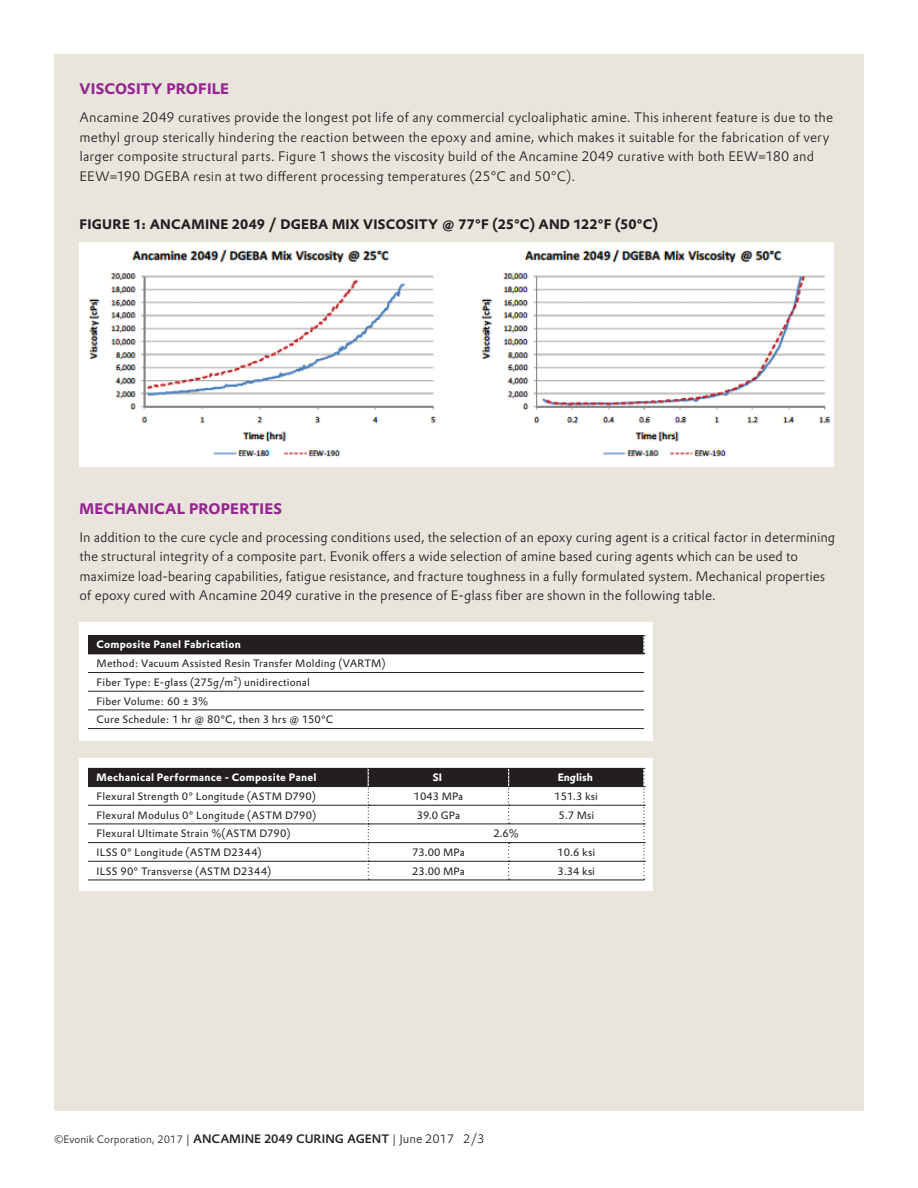
<style>
.page{position:relative;width:918px;height:1188px;background:#fff}
.page>*{position:absolute;margin:0;border:0;box-sizing:border-box;transform-origin:0 0}
.Subhead_Prokyon_10{font:700 15px "Evonik Prokyon";letter-spacing:.01em;color:#95268f}
.Text_Column_Prokyon{font:300 13.5px/19.5px "Evonik Prokyon";letter-spacing:.005em;color:#231f20}
.Text_Column_Prokyon-2{font:700 13.5px "Evonik Prokyon";letter-spacing:.015em;color:#231f20}
.t1{font:10.5px/18.8px "Evonik Prokyon";letter-spacing:.015em;color:#231f20}
.t2{font:300 10.5px "Evonik Prokyon";color:#231f20}
.t3{font:700 10.5px "Evonik Prokyon";letter-spacing:.02em;color:#fff}
.t4{font:700 10.5px "Evonik Prokyon";color:#fff}
.s1{font-weight:700;color:#fff}
.s2{font-size:12px}
.s3{font-weight:500;font-size:12px}
</style>
<div class="page">
<div style="left:54px;top:54px;width:810px;height:1056px;background:#e9e5dd"></div>
<div style="left:80px;top:623px;width:573px;height:118px;background:#fff"></div>
<div style="left:88px;top:635px;width:556px;height:19px;background:#231f20"></div>
<hr style="left:88px;top:654px;width:556px;height:1px;background:#231f20">
<hr style="left:88px;top:672px;width:556px;height:1px;background:#231f20">
<hr style="left:88px;top:691px;width:556px;height:1px;background:#231f20">
<hr style="left:88px;top:710px;width:556px;height:1px;background:#231f20">
<hr style="left:88px;top:728px;width:556px;height:1px;background:#231f20">
<svg style="left:643px;top:635px;width:2px;height:19px"></svg>
<div style="left:80px;top:758px;width:573px;height:132px;background:#fff"></div>
<hr style="left:88px;top:880px;width:280px;height:1px;background:#231f20">
<hr style="left:368px;top:880px;width:141px;height:1px;background:#231f20">
<hr style="left:509px;top:880px;width:135px;height:1px;background:#231f20">
<svg style="left:88px;top:768px;width:557px;height:112px"></svg>
<img style="left:80px;top:243px;width:753px;height:224px">
<p class="Subhead_Prokyon_10" style="left:80px;top:77px;width:151px">VISCOSITY PROFILE</p>
<p class="Text_Column_Prokyon" style="left:80px;top:107px;width:755px">Ancamine 2049 curatives provide the longest pot life of any commercial cycloaliphatic amine. This inherent feature is due to the methyl group sterically hindering the reaction between the epoxy and amine, which makes it suitable for the fabrication of very larger composite structural parts. Figure 1 shows the viscosity build of the Ancamine 2049 curative with both EEW=180 and EEW=190 DGEBA resin at two different processing temperatures (25°C and 50°C).</p>
<p class="Text_Column_Prokyon-2" style="left:80px;top:214px;width:580px">FIGURE 1: ANCAMINE 2049 / DGEBA MIX VISCOSITY @ 77°F (25°C) AND 122°F (50°C)</p>
<p class="Subhead_Prokyon_10" style="left:80px;top:497px;width:204px">MECHANICAL PROPERTIES</p>
<p class="Text_Column_Prokyon" style="left:80px;top:527px;width:757px">In addition to the cure cycle and processing conditions used, the selection of an epoxy curing agent is a critical factor in determining the structural integrity of a composite part. Evonik offers a wide selection of amine based curing agents which can be used to maximize load-bearing capabilities, fatigue resistance, and fracture toughness in a fully formulated system. Mechanical properties of epoxy cured with Ancamine 2049 curative in the presence of E-glass fiber are shown in the following table.</p>
<p class="t1" style="left:97px;top:635px;width:291px"><span class="s1">Composite Panel Fabrication<br></span>Method: Vacuum Assisted Resin Transfer Molding (VARTM)<br>Fiber Type: E-glass (275g/m2) unidirectional<br>Fiber Volume: 60 ± 3%<br>Cure Schedule: 1 hr @ 80°C, then 3 hrs @ 150°C</p>
<p class="t3" style="left:97px;top:769px;width:222px">Mechanical Performance - Composite Panel</p>
<p class="t3" style="left:433px;top:769px;width:11px">SI</p>
<p class="t4" style="left:558px;top:769px;width:37px">English</p>
<p class="t1" style="left:97px;top:786px;width:221px">Flexural Strength 0° Longitude (ASTM D790)</p>
<p class="t1" style="left:414px;top:786px;width:51px">1043 MPa</p>
<p class="t1" style="left:555px;top:786px;width:45px">151.3 ksi</p>
<p class="t1" style="left:97px;top:805px;width:221px">Flexural Modulus 0° Longitude (ASTM D790)</p>
<p class="t1" style="left:417px;top:805px;width:45px">39.0 GPa</p>
<p class="t1" style="left:558px;top:805px;width:37px">5.7 Msi</p>
<p class="t1" style="left:97px;top:823px;width:195px">Flexural Ultimate Strain %(ASTM D790)</p>
<p class="t1" style="left:493px;top:823px;width:27px">2.6%</p>
<p class="t1" style="left:97px;top:842px;width:167px">ILSS 0° Longitude (ASTM D2344)</p>
<p class="t1" style="left:412px;top:842px;width:54px">73.00 MPa</p>
<p class="t1" style="left:557px;top:842px;width:39px">10.6 ksi</p>
<p class="t1" style="left:97px;top:861px;width:176px">ILSS 90° Transverse (ASTM D2344)</p>
<p class="t1" style="left:412px;top:861px;width:54px">23.00 MPa</p>
<p class="t1" style="left:558px;top:861px;width:39px">3.34 ksi</p>
<p class="t2" style="left:54px;top:1131px;width:432px">©Evonik Corporation, 2017 <span class="s2">|</span> <span class="s3">ANCAMINE 2049 CURING AGENT</span> <span class="s2">| June 2017 2/3</span></p>
</div>
